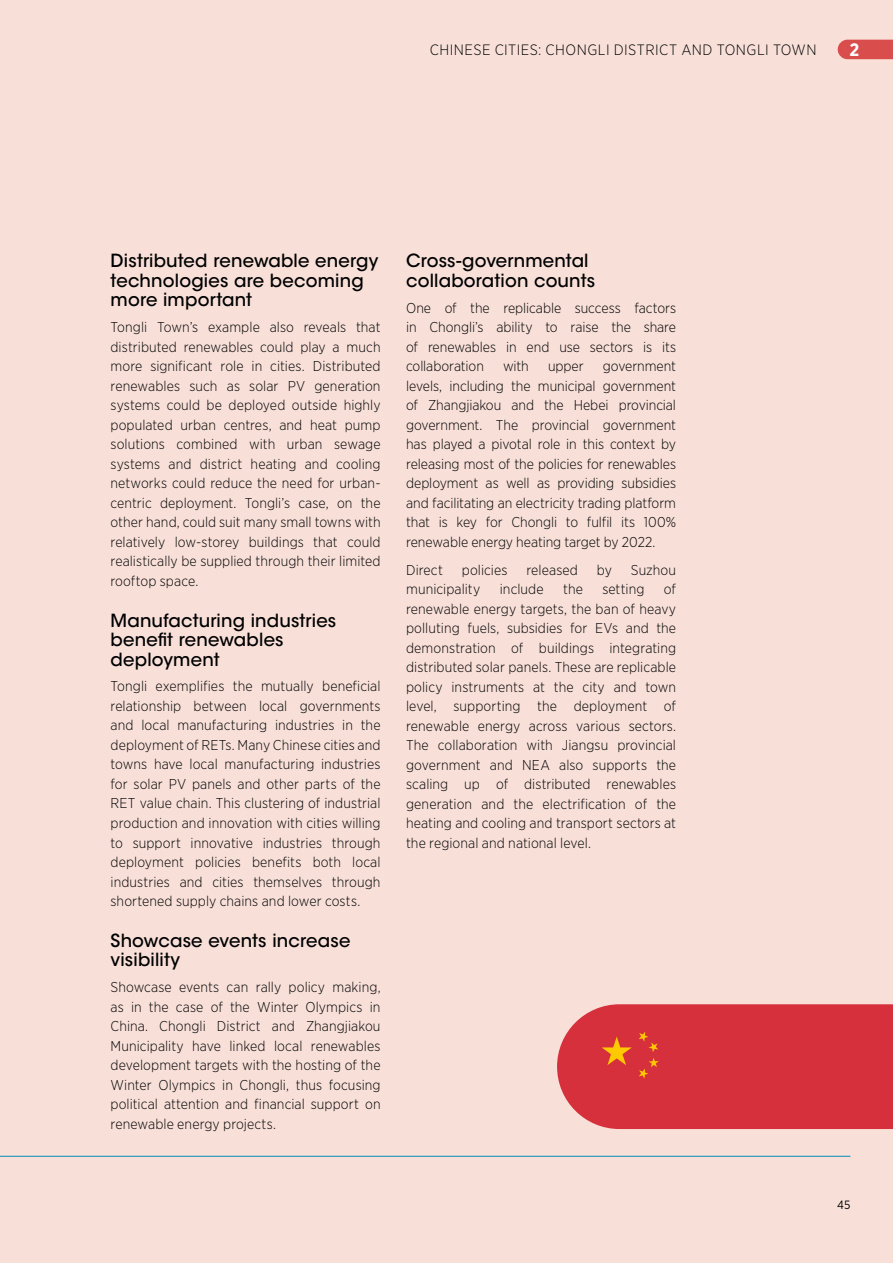
<style>
.page{position:relative;width:893px;height:1263px;background:#f8e0d9}
.page>*{position:absolute;margin:0;border:0;box-sizing:border-box;transform-origin:0 0}
.t1{font:500 18px/19.5px "ITC Avant Garde Std";letter-spacing:.01em;color:#000}
.t2{font:700 18px "Gotham Narrow";color:#fff}
.t3{font:300 15px "Gotham Narrow";letter-spacing:.03em;color:#000}
.Fliesstext{font:300 14.25px/19.5px "Gotham Narrow";color:#000;text-align:justify}
.t4{font:12px "Gotham Narrow";color:#000}
</style>
<div class="page">
<hr style="left:0;top:1156px;width:850px;height:1px;background:#008ab7">
<svg style="left:838px;top:40px;width:55px;height:19px"></svg>
<div style="left:557px;top:1004px;width:336px;height:125px;background:#d5303b"></div>
<p class="t3" style="left:430px;top:40px;width:388px">CHINESE CITIES: CHONGLI DISTRICT AND TONGLI TOWN</p>
<p class="t2" style="left:850px;top:38px;width:11px">2</p>
<h3 class="t1" style="left:111px;top:251px;width:269px">Distributed renewable energy technologies are becoming more important</h3>
<p class="Fliesstext" style="left:111px;top:317px;width:272px">Tongli Town’s example also reveals that distributed renewables could play a much more significant role in cities. Distributed renewables such as solar PV generation systems could be deployed outside highly populated urban centres, and heat pump solutions combined with urban sewage systems and district heating and cooling networks could reduce the need for urban&shy;centric deployment. Tongli’s case, on the other hand, could suit many small towns with relatively low-storey buildings that could realistically be supplied through their limited rooftop space.</p>
<h3 class="t1" style="left:111px;top:610px;width:227px">Manufacturing industries benefit renewables deployment</h3>
<p class="Fliesstext" style="left:111px;top:676px;width:272px">Tongli exemplifies the mutually beneficial relationship between local governments and local manufacturing industries in the deployment of RETs. Many Chinese cities and towns have local manufacturing industries for solar PV panels and other parts of the RET value chain. This clustering of industrial production and innovation with cities willing to support innovative industries through deployment policies benefits both local industries and cities themselves through shortened supply chains and lower costs.</p>
<h3 class="t1" style="left:111px;top:930px;width:241px">Showcase events increase visibility</h3>
<p class="Fliesstext" style="left:111px;top:977px;width:272px">Showcase events can rally policy making, as in the case of the Winter Olympics in China. Chongli District and Zhangjiakou Municipality have linked local renewables development targets with the hosting of the Winter Olympics in Chongli, thus focusing political attention and financial support on renewable energy projects.</p>
<h3 class="t1" style="left:406px;top:251px;width:191px">Cross-governmental collaboration counts</h3>
<p class="Fliesstext" style="left:406px;top:298px;width:272px">One of the replicable success factors in Chongli’s ability to raise the share of renewables in end use sectors is its collaboration</p>
<p class="Fliesstext" style="left:503px;top:356px;width:27px">with</p>
<p class="Fliesstext" style="left:548px;top:356px;width:37px">upper</p>
<p class="Fliesstext" style="left:406px;top:356px;width:272px;text-indent:197px">government levels, including the municipal government of Zhangjiakou and the Hebei provincial government. The provincial government has played a pivotal role in this context by releasing most of the policies for renewables deployment as well as providing subsidies and facilitating an electricity trading platform that is key for Chongli to fulfil its 100% renewable energy heating target by 2022.</p>
<p class="Fliesstext" style="left:406px;top:560px;width:38px">Direct</p>
<p class="Fliesstext" style="left:462px;top:560px;width:47px">policies</p>
<p class="Fliesstext" style="left:526px;top:560px;width:53px">released</p>
<p class="Fliesstext" style="left:597px;top:560px;width:17px">by</p>
<p class="Fliesstext" style="left:631px;top:560px;width:47px">Suzhou</p>
<p class="Fliesstext" style="left:406px;top:579px;width:76px">municipality</p>
<p class="Fliesstext" style="left:500px;top:579px;width:45px">include</p>
<p class="Fliesstext" style="left:563px;top:579px;width:21px">the</p>
<p class="Fliesstext" style="left:602px;top:579px;width:44px">setting</p>
<p class="Fliesstext" style="left:406px;top:579px;width:272px;text-indent:258px">of renewable energy targets, the ban of heavy polluting fuels, subsidies for EVs and the demonstration of buildings integrating distributed solar panels. These are replicable policy instruments at the city and town level, supporting the deployment of renewable energy across various sectors.<br>The collaboration with Jiangsu provincial government and NEA also supports the scaling up of distributed renewables generation and the electrification of the heating and cooling and transport sectors at the regional and national level.</p>
<p class="t4" style="left:837px;top:1197px;width:15px">45</p>
</div>
